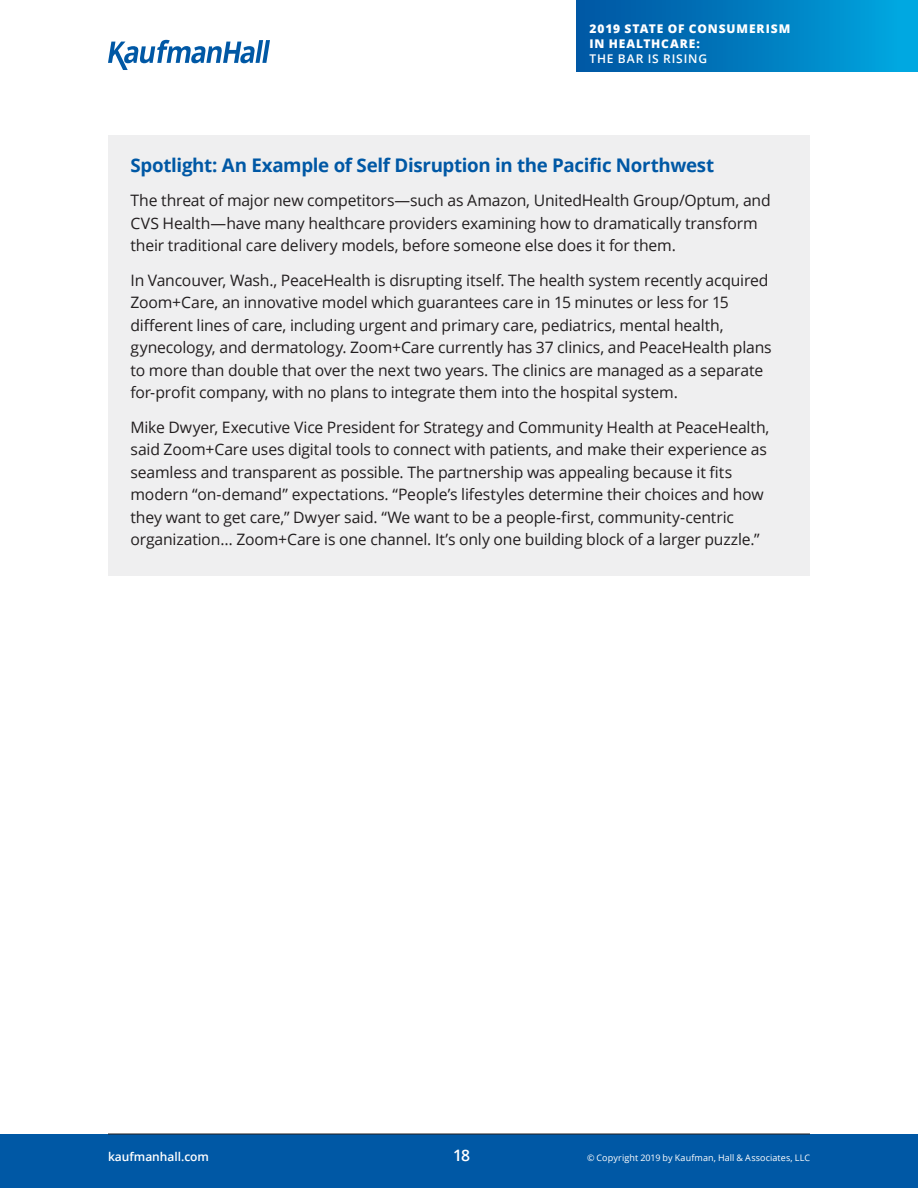
<style>
.page{position:relative;width:918px;height:1188px;background:#fff}
.page>*{position:absolute;margin:0;border:0;box-sizing:border-box;transform-origin:0 0}
.t1{font:700 18.75px "Open Sans";letter-spacing:-.02em;color:#0058a5}
.t2{font:15.75px/22.5px "Open Sans";letter-spacing:-.01em;color:#221e1f}
.t3{font:600 15.75px "Open Sans";color:#fff}
.t4{font:800 12px/15px "Open Sans";letter-spacing:.075em;color:#fff}
.t5{font:600 12px "Open Sans";letter-spacing:.005em;color:#fff}
.t6{font:600 12px "Open Sans";letter-spacing:.075em;color:#fff}
.t7{font:9px "Open Sans";letter-spacing:.01em;color:#fff}
</style>
<div class="page">
<div style="left:0;top:1134px;width:918px;height:54px;background:#0058a5"></div>
<hr style="left:108px;top:1134px;width:702px;height:1px;background:#221e1f">
<svg style="left:108px;top:40px;width:162px;height:30px"></svg>
<div style="left:576px;top:0;width:342px;height:72px;background:linear-gradient(to right,#00529f,#00a8e0)"></div>
<div style="left:108px;top:135px;width:702px;height:441px;background:#efeff0"></div>
<p class="t4" style="left:590px;top:21px;width:202px">2019 STATE OF CONSUMERISM<br>IN HEALTHCARE:</p>
<p class="t6" style="left:590px;top:50px;width:119px">THE BAR IS RISING</p>
<p class="t1" style="left:130px;top:152px;width:585px">Spotlight: An Example of Self Disruption in the Pacific Northwest</p>
<p class="t2" style="left:130px;top:189px;width:642px">The threat of major new competitors—such as Amazon, UnitedHealth Group/Optum, and<br>CVS Health—have many healthcare providers examining how to dramatically transform their traditional care delivery models, before someone else does it for them.</p>
<p class="t2" style="left:130px;top:268px;width:643px">In Vancouver, Wash., PeaceHealth is disrupting itself. The health system recently acquired Zoom+Care, an innovative model which guarantees care in 15 minutes or less for 15 different lines of care, including urgent and primary care, pediatrics, mental health, gynecology, and dermatology. Zoom+Care currently has 37 clinics, and PeaceHealth plans to more than double that over the next two years. The clinics are managed as a separate for-profit company, with no plans to integrate them into the hospital system.</p>
<p class="t2" style="left:130px;top:416px;width:640px">Mike Dwyer, Executive Vice President for Strategy and Community Health at PeaceHealth, said Zoom+Care uses digital tools to connect with patients, and make their experience as seamless and transparent as possible. The partnership was appealing because it fits modern “on-demand” expectations. “People’s lifestyles determine their choices and how they want to get care,” Dwyer said. “We want to be a people-first, community-centric organization… Zoom+Care is one channel. It’s only one building block of a larger puzzle.”</p>
<p class="t5" style="left:108px;top:1148px;width:103px">kaufmanhall.com</p>
<p class="t3" style="left:453px;top:1144px;width:19px">18</p>
<p class="t7" style="left:587px;top:1152px;width:224px">© Copyright 2019 by Kaufman, Hall &amp; Associates, LLC</p>
</div>
